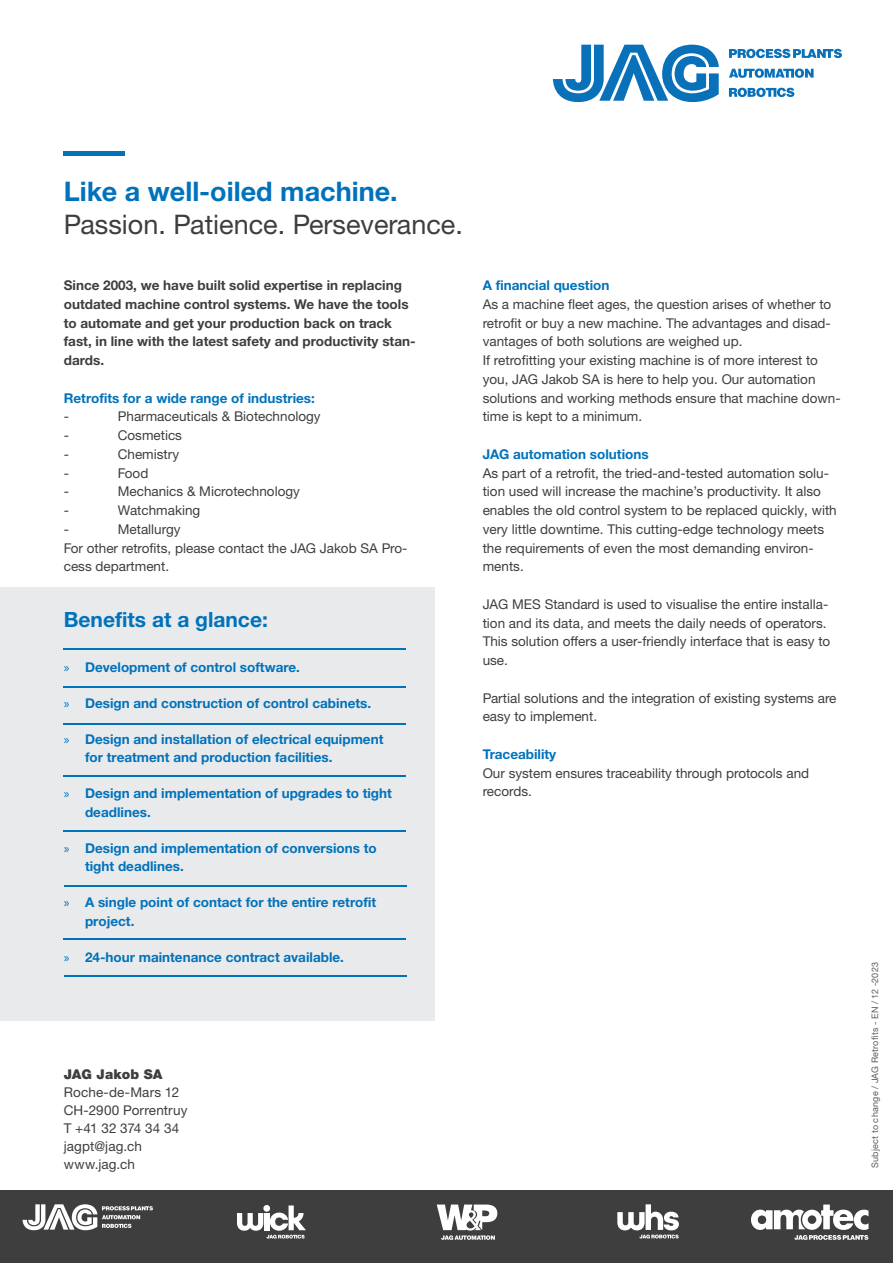
<style>
.page{position:relative;width:893px;height:1263px;background:#fff}
.page>*{position:absolute;margin:0;border:0;box-sizing:border-box;transform-origin:0 0}
.t1{font:27px "Helvetica Neue LTW1 G";color:#3e3e3f}
.t2{font:700 27px "Helvetica Neue LTW1 G";color:#0072bc}
.t3{font:700 21px "Helvetica Neue LTW1 G";color:#0072bc}
._4_lauftext_regular{font:13.5px/18.8px "Helvetica Neue LTW1 G";color:#3e3e3f}
.t4{font:700 13.5px/18.8px "Helvetica Neue LTW1 G";color:#0072bc}
.t5{font:700 13.5px/18.8px "Helvetica Neue LTW1 G";color:#3e3e3f}
._4_lauftext_regular-2{font:900 13.5px "Helvetica Neue LTW1 G";letter-spacing:.015em;color:#3e3e3f}
.t6{font:9px "Helvetica Neue LTW1 G";letter-spacing:.025em;color:#5c5b60}
.s1{font-family:"Myriad Pro";font-weight:400}
</style>
<div class="page">
<hr style="left:64px;top:151px;width:61px;height:4px;background:#0072bc">
<div style="left:0;top:587px;width:435px;height:434px;background:#e9eaeb"></div>
<hr style="left:64px;top:649px;width:342px;height:1px;background:#0072bc">
<hr style="left:64px;top:687px;width:342px;height:1px;background:#0072bc">
<hr style="left:64px;top:723px;width:342px;height:2px;background:#0072bc">
<hr style="left:64px;top:775px;width:342px;height:1px;background:#0072bc">
<hr style="left:64px;top:830px;width:342px;height:1px;background:#0072bc">
<svg style="left:553px;top:45px;width:166px;height:57px"></svg>
<svg style="left:729px;top:49px;width:113px;height:9px"></svg>
<svg style="left:729px;top:68px;width:85px;height:10px"></svg>
<svg style="left:729px;top:88px;width:65px;height:9px"></svg>
<div style="left:0;top:1191px;width:893px;height:72px;background:#3e3e3f"></div>
<svg style="left:237px;top:1205px;width:69px;height:33px"></svg>
<svg style="left:437px;top:1204px;width:60px;height:36px"></svg>
<svg style="left:617px;top:1204px;width:62px;height:34px"></svg>
<svg style="left:751px;top:1204px;width:117px;height:36px"></svg>
<svg style="left:23px;top:1204px;width:130px;height:26px"></svg>
<hr style="left:64px;top:885px;width:342px;height:1px;background:#0072bc">
<hr style="left:64px;top:975px;width:342px;height:2px;background:#0072bc">
<hr style="left:63px;top:938px;width:343px;height:1px;background:#0072bc">
<p class="t2" style="left:64px;top:174px;width:335px">Like a well-oiled machine.</p>
<p class="t1" style="left:64px;top:207px;width:401px">Passion. Patience. Perseverance.</p>
<p class="t5" style="left:64px;top:276px;width:353px">Since 2003, we have built solid expertise in replacing outdated machine control systems. We have the tools to automate and get your production back on track fast, in line with the latest safety and productivity stan&shy;dards.</p>
<p class="t4" style="left:64px;top:388px;width:253px">Retrofits for a wide range of industries:</p>
<p class="_4_lauftext_regular" style="left:64px;top:407px;width:7px">-</p>
<p class="_4_lauftext_regular" style="left:118px;top:407px;width:204px">Pharmaceuticals &amp; Biotechnology</p>
<p class="_4_lauftext_regular" style="left:64px;top:426px;width:7px">-</p>
<p class="_4_lauftext_regular" style="left:118px;top:426px;width:66px">Cosmetics</p>
<p class="_4_lauftext_regular" style="left:64px;top:445px;width:7px">-</p>
<p class="_4_lauftext_regular" style="left:118px;top:445px;width:63px">Chemistry</p>
<p class="_4_lauftext_regular" style="left:64px;top:463px;width:7px">-</p>
<p class="_4_lauftext_regular" style="left:118px;top:463px;width:32px">Food</p>
<p class="_4_lauftext_regular" style="left:64px;top:482px;width:7px">-</p>
<p class="_4_lauftext_regular" style="left:118px;top:482px;width:184px">Mechanics &amp; Microtechnology</p>
<p class="_4_lauftext_regular" style="left:64px;top:501px;width:7px">-</p>
<p class="_4_lauftext_regular" style="left:118px;top:501px;width:84px">Watchmaking</p>
<p class="_4_lauftext_regular" style="left:64px;top:520px;width:7px">-</p>
<p class="_4_lauftext_regular" style="left:118px;top:520px;width:64px">Metallurgy</p>
<p class="_4_lauftext_regular" style="left:64px;top:538px;width:345px">For other retrofits, please contact the JAG Jakob SA Pro&shy;cess department.</p>
<p class="t3" style="left:64px;top:607px;width:206px">Benefits at a glance:</p>
<p class="t4" style="left:64px;top:658px;width:238px"><span class="s1">»</span> Development of control software.</p>
<p class="t4" style="left:64px;top:693px;width:309px"><span class="s1">»</span> Design and construction of control cabinets.</p>
<p class="t4" style="left:85px;top:729px;width:300px;text-indent:-21px"><span class="s1">»</span> Design and installation of electrical equipment for treatment and production facilities.</p>
<p class="t4" style="left:85px;top:784px;width:308px;text-indent:-21px"><span class="s1">»</span> Design and implementation of upgrades to tight deadlines.</p>
<p class="t4" style="left:85px;top:838px;width:293px;text-indent:-21px"><span class="s1">»</span> Design and implementation of conversions to tight deadlines.</p>
<p class="t4" style="left:85px;top:893px;width:293px;text-indent:-21px"><span class="s1">»</span> A single point of contact for the entire retrofit project.</p>
<p class="t4" style="left:64px;top:947px;width:282px"><span class="s1">»</span> 24-hour maintenance contract available.</p>
<p class="t4" style="left:483px;top:276px;width:128px">A financial question</p>
<p class="_4_lauftext_regular" style="left:483px;top:295px;width:350px;text-align:justify">As a machine fleet ages, the question arises of whether to retrofit or buy a new machine. The advantages and disad&shy;vantages of both solutions are weighed up.</p>
<p class="_4_lauftext_regular" style="left:483px;top:351px;width:359px">If retrofitting your existing machine is of more interest to you, JAG Jakob SA is here to help you. Our automation solutions and working methods ensure that machine down&shy;time is kept to a minimum.</p>
<p class="t4" style="left:483px;top:445px;width:167px">JAG automation solutions</p>
<p class="_4_lauftext_regular" style="left:483px;top:463px;width:356px">As part of a retrofit, the tried-and-tested automation solu&shy;tion used will increase the machine’s productivity. It also enables the old control system to be replaced quickly, with very little downtime. This cutting-edge technology meets the requirements of even the most demanding environ&shy;ments.</p>
<p class="_4_lauftext_regular" style="left:483px;top:595px;width:349px">JAG MES Standard is used to visualise the entire installa&shy;tion and its data, and meets the daily needs of operators.<br>This solution offers a user-friendly interface that is easy to use.</p>
<p class="_4_lauftext_regular" style="left:483px;top:688px;width:355px">Partial solutions and the integration of existing systems are easy to implement.</p>
<p class="t4" style="left:483px;top:745px;width:75px">Traceability</p>
<p class="_4_lauftext_regular" style="left:483px;top:763px;width:328px">Our system ensures traceability through protocols and records.</p>
<p class="_4_lauftext_regular-2" style="left:64px;top:1066px;width:100px">JAG Jakob SA</p>
<p class="_4_lauftext_regular" style="left:64px;top:1083px;width:117px">Roche-de-Mars 12</p>
<p class="_4_lauftext_regular" style="left:64px;top:1101px;width:125px">CH-2900 Porrentruy</p>
<p class="_4_lauftext_regular" style="left:64px;top:1119px;width:117px">T +41 32 374 34 34</p>
<p class="_4_lauftext_regular" style="left:64px;top:1137px;width:80px">jagpt@jag.ch</p>
<p class="_4_lauftext_regular" style="left:64px;top:1155px;width:73px">www.jag.ch</p>
<p class="t6" style="left:869px;top:1168px;width:207px;rotate:-90deg">Subject to change / JAG Retrofits - EN / 12 -2023</p>
</div>
